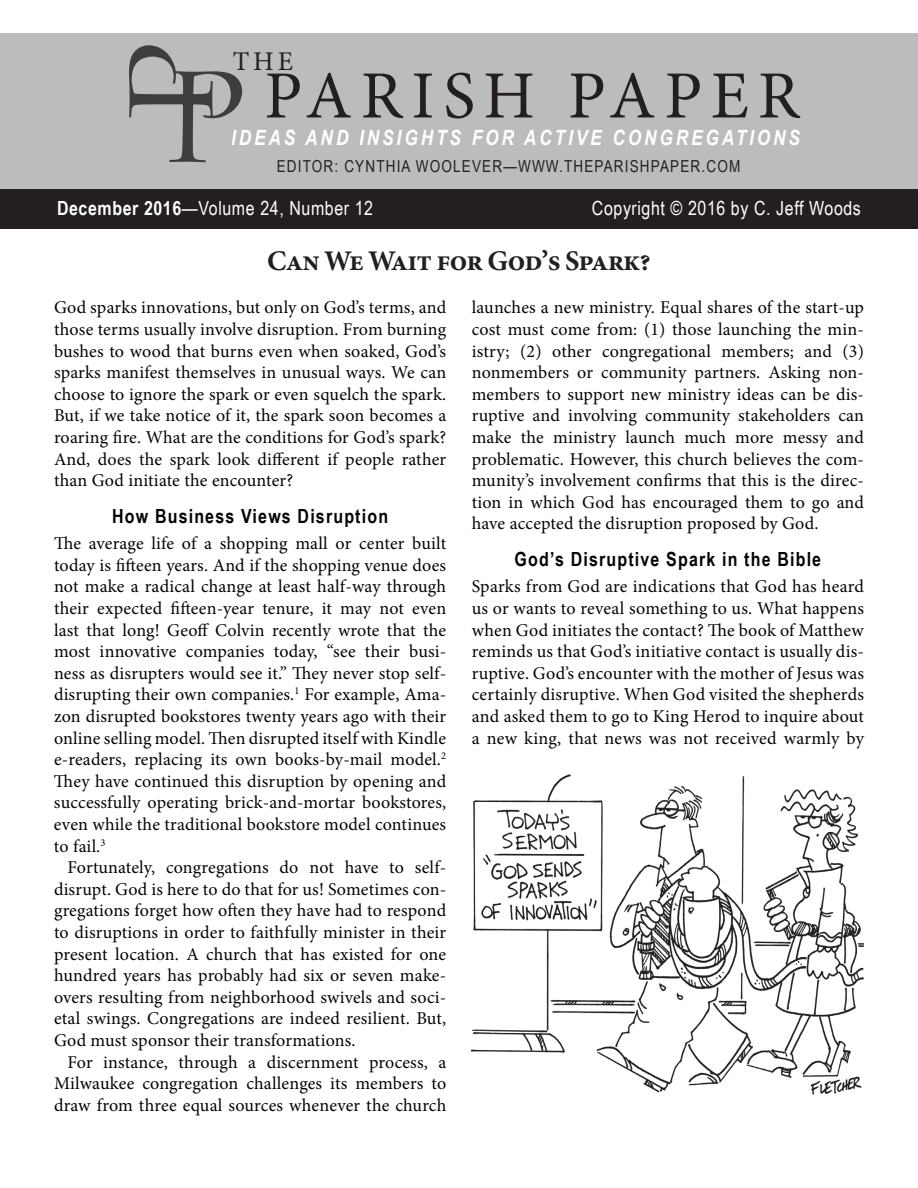
<style>
.page{position:relative;width:918px;height:1188px;background:#fff}
.page>*{position:absolute;margin:0;border:0;box-sizing:border-box;transform-origin:0 0}
.t1{font:67.5px "Minion Pro";letter-spacing:.13em;color:#231f20}
.t2{font:700 28.5px "Minion Pro";letter-spacing:-.03em;color:#231f20}
.t3{font:27px "Minion Pro";color:#231f20}
.t4{font:italic 700 21px "Arial Narrow";letter-spacing:.14em;color:#fff}
.t5{font:19.5px "Arial Narrow";letter-spacing:.03em;color:#fff}
.t6{font:700 19.5px "Arial Narrow";letter-spacing:.06em;color:#040503}
.t7{font:18px/21.6px "Minion Pro";letter-spacing:.01em;color:#040503;text-align:justify}
.t8{font:16.5px "Arial Narrow";letter-spacing:.07em;color:#231f20}
.s1{font-weight:700}
</style>
<div class="page">
<div style="left:0;top:189px;width:918px;height:40px;background:#231f20"></div>
<div style="left:0;top:33px;width:918px;height:156px;background:#bdbcbc"></div>
<img style="left:472px;top:774px;width:392px;height:321px">
<svg style="left:129px;top:45px;width:113px;height:117px"></svg>
<h3 class="t3" style="left:233px;top:44px;width:62px">THE</h3>
<h1 class="t1" style="left:264px;top:51px;width:537px">PARISH PAPER</h1>
<p class="t4" style="left:231px;top:121px;width:571px">IDEAS AND INSIGHTS FOR ACTIVE CONGREGATIONS</p>
<p class="t8" style="left:277px;top:154px;width:465px">EDITOR: CYNTHIA WOOLEVER—WWW.THEPARISHPAPER.COM</p>
<p class="t5" style="left:57px;top:194px;width:318px"><span class="s1">December 2016</span>—Volume 24, Number 12</p>
<p class="t5" style="left:592px;top:194px;width:271px">Copyright © 2016 by C. Jeff Woods</p>
<h2 class="t2" style="left:267px;top:241px;width:385px">Can We Wait for God’s Spark?</h2>
<p class="t7" style="left:54px;top:297px;width:394px">God sparks innovations, but only on God’s terms, and those terms usually involve disruption. From burning bushes to wood that burns even when soaked, God’s sparks manifest themselves in unusual ways. We can choose to ignore the spark or even squelch the spark.<br>But, if we take notice of it, the spark soon becomes a roaring fire. What are the conditions for God’s spark?<br>And, does the spark look different if people rather than God initiate the encounter?</p>
<p class="t6" style="left:112px;top:501px;width:277px">How Business Views Disruption</p>
<p class="t7" style="left:54px;top:533px;width:394px">The average life of a shopping mall or center built today is fifteen years. And if the shopping venue does not make a radical change at least half-way through their expected fifteen-year tenure, it may not even last that long! Geoff Colvin recently wrote that the most innovative companies today, “see their busi&shy;ness as disrupters would see it.” They never stop self&shy;disrupting their own companies.<sup>1</sup> For example, Ama&shy;zon disrupted bookstores twenty years ago with their online selling model. Then disrupted itself with Kindle e-readers, replacing its own books-by-mail model.<sup>2<br></sup>They have continued this disruption by opening and successfully operating brick-and-mortar bookstores, even while the traditional bookstore model continues to fail.<sup>3</sup></p>
<p class="t7" style="left:54px;top:857px;width:394px;text-indent:14px">Fortunately, congregations do not have to self&shy;disrupt. God is here to do that for us! Sometimes con&shy;gregations forget how often they have had to respond to disruptions in order to faithfully minister in their present location. A church that has existed for one hundred years has probably had six or seven make&shy;overs resulting from neighborhood swivels and soci&shy;etal swings. Congregations are indeed resilient. But, God must sponsor their transformations.</p>
<p class="t7" style="left:54px;top:1051px;width:394px;text-indent:14px">For instance, through a discernment process, a Milwaukee congregation challenges its members to draw from three equal sources whenever the church</p>
<p class="t7" style="left:472px;top:297px;width:394px">launches a new ministry. Equal shares of the start-up cost must come from: (1) those launching the min&shy;istry; (2) other congregational members; and (3) nonmembers or community partners. Asking non&shy;members to support new ministry ideas can be dis&shy;ruptive and involving community stakeholders can make the ministry launch much more messy and problematic. However, this church believes the com&shy;munity’s involvement confirms that this is the direc&shy;tion in which God has encouraged them to go and have accepted the disruption proposed by God.</p>
<p class="t6" style="left:515px;top:545px;width:308px">God’s Disruptive Spark in the Bible</p>
<p class="t7" style="left:472px;top:576px;width:394px">Sparks from God are indications that God has heard us or wants to reveal something to us. What happens when God initiates the contact? The book of Matthew reminds us that God’s initiative contact is usually dis&shy;ruptive. God’s encounter with the mother of Jesus was certainly disruptive. When God visited the shepherds and asked them to go to King Herod to inquire about a new king, that news was not received warmly by</p>
</div>
